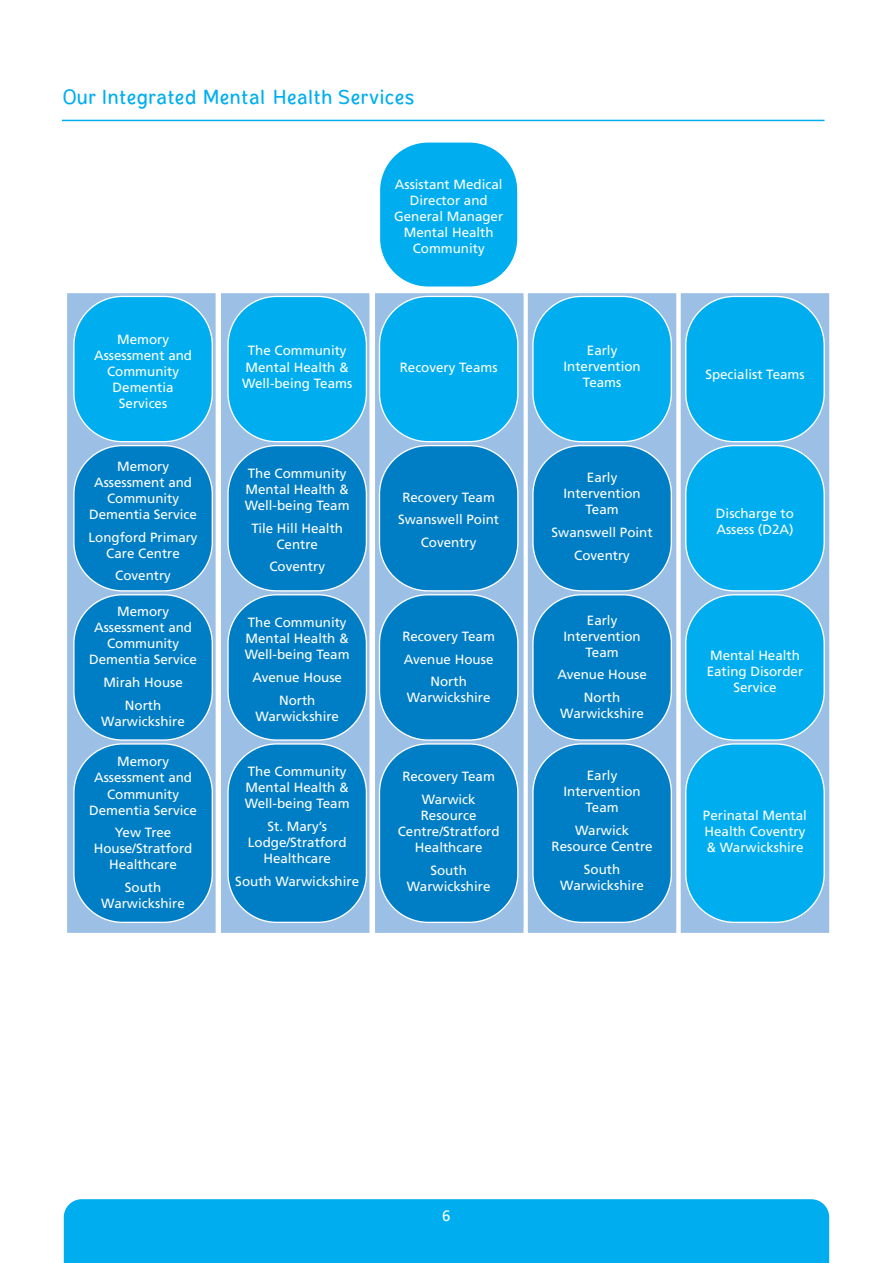
<style>
.page{position:relative;width:893px;height:1263px;background:#fff}
.page>*{position:absolute;margin:0;border:0;box-sizing:border-box;transform-origin:0 0}
.t1{font:24px "Banda Niera";color:#00aeef}
.t2{font:15px "Frutiger LT Std";color:#fff}
.t3{font:13.35px/16px "Frutiger LT Std";color:#fff;text-align:center}
</style>
<div class="page">
<div style="left:64px;top:1199px;width:765px;height:64px;background:#00aeef"></div>
<hr style="left:62px;top:120px;width:762px;height:1px;background:#00aeef">
<div style="left:66px;top:292px;width:150px;height:641px;background:#9cbfe5"></div>
<div style="left:66px;top:292px;width:151px;height:642px;border:1px solid #fff"></div>
<div style="left:220px;top:292px;width:150px;height:641px;background:#9cbfe5"></div>
<div style="left:220px;top:292px;width:151px;height:642px;border:1px solid #fff"></div>
<div style="left:374px;top:292px;width:150px;height:641px;background:#9cbfe5"></div>
<div style="left:374px;top:292px;width:151px;height:642px;border:1px solid #fff"></div>
<div style="left:527px;top:292px;width:150px;height:641px;background:#9cbfe5"></div>
<div style="left:526px;top:292px;width:152px;height:642px;border:1px solid #fff"></div>
<div style="left:680px;top:292px;width:150px;height:641px;background:#9cbfe5"></div>
<div style="left:679px;top:292px;width:152px;height:642px;border:1px solid #fff"></div>
<div style="left:74px;top:296px;width:138px;height:146px;background:#00aeef;border-radius:49px"></div>
<div style="left:73px;top:296px;width:140px;height:146px;border:1px solid #fff;border-radius:49px"></div>
<div style="left:686px;top:296px;width:138px;height:146px;background:#00aeef;border-radius:49px"></div>
<div style="left:685px;top:296px;width:140px;height:146px;border:1px solid #fff;border-radius:49px"></div>
<div style="left:228px;top:296px;width:138px;height:146px;background:#00aeef;border-radius:49px"></div>
<div style="left:227px;top:296px;width:140px;height:146px;border:1px solid #fff;border-radius:49px"></div>
<div style="left:379px;top:296px;width:139px;height:146px;background:#00aeef;border-radius:49px"></div>
<div style="left:379px;top:296px;width:140px;height:146px;border:1px solid #fff;border-radius:49px"></div>
<div style="left:379px;top:142px;width:139px;height:145px;background:#00aeef;border-radius:49px"></div>
<div style="left:379px;top:141px;width:140px;height:147px;border:1px solid #fff;border-radius:49px"></div>
<div style="left:533px;top:296px;width:138px;height:146px;background:#00aeef;border-radius:49px"></div>
<div style="left:532px;top:296px;width:140px;height:146px;border:1px solid #fff;border-radius:49px"></div>
<div style="left:74px;top:446px;width:138px;height:145px;background:#007ec5;border-radius:49px"></div>
<div style="left:73px;top:445px;width:140px;height:146px;border:1px solid #fff;border-radius:49px"></div>
<div style="left:686px;top:446px;width:138px;height:145px;background:#00aeef;border-radius:49px"></div>
<div style="left:685px;top:445px;width:140px;height:146px;border:1px solid #fff;border-radius:49px"></div>
<div style="left:228px;top:446px;width:138px;height:145px;background:#007ec5;border-radius:49px"></div>
<div style="left:227px;top:445px;width:140px;height:146px;border:1px solid #fff;border-radius:49px"></div>
<div style="left:379px;top:446px;width:139px;height:145px;background:#007ec5;border-radius:49px"></div>
<div style="left:379px;top:445px;width:140px;height:146px;border:1px solid #fff;border-radius:49px"></div>
<div style="left:533px;top:446px;width:138px;height:145px;background:#007ec5;border-radius:49px"></div>
<div style="left:532px;top:445px;width:140px;height:146px;border:1px solid #fff;border-radius:49px"></div>
<div style="left:74px;top:595px;width:138px;height:145px;background:#007ec5;border-radius:49px"></div>
<div style="left:73px;top:594px;width:140px;height:147px;border:1px solid #fff;border-radius:49px"></div>
<div style="left:228px;top:595px;width:138px;height:145px;background:#007ec5;border-radius:49px"></div>
<div style="left:227px;top:594px;width:140px;height:147px;border:1px solid #fff;border-radius:49px"></div>
<div style="left:379px;top:595px;width:139px;height:145px;background:#007ec5;border-radius:49px"></div>
<div style="left:379px;top:594px;width:140px;height:147px;border:1px solid #fff;border-radius:49px"></div>
<div style="left:533px;top:595px;width:138px;height:145px;background:#007ec5;border-radius:49px"></div>
<div style="left:532px;top:594px;width:140px;height:147px;border:1px solid #fff;border-radius:49px"></div>
<div style="left:74px;top:744px;width:138px;height:178px;background:#007ec5;border-radius:49px"></div>
<div style="left:73px;top:743px;width:140px;height:180px;border:1px solid #fff;border-radius:49px"></div>
<div style="left:228px;top:744px;width:138px;height:178px;background:#007ec5;border-radius:49px"></div>
<div style="left:227px;top:743px;width:140px;height:180px;border:1px solid #fff;border-radius:49px"></div>
<div style="left:379px;top:744px;width:139px;height:178px;background:#007ec5;border-radius:49px"></div>
<div style="left:379px;top:743px;width:140px;height:180px;border:1px solid #fff;border-radius:49px"></div>
<div style="left:533px;top:744px;width:138px;height:178px;background:#007ec5;border-radius:49px"></div>
<div style="left:532px;top:743px;width:140px;height:180px;border:1px solid #fff;border-radius:49px"></div>
<div style="left:686px;top:595px;width:138px;height:145px;background:#00aeef;border-radius:49px"></div>
<div style="left:685px;top:594px;width:140px;height:147px;border:1px solid #fff;border-radius:49px"></div>
<div style="left:686px;top:744px;width:138px;height:178px;background:#00aeef;border-radius:49px"></div>
<div style="left:685px;top:743px;width:140px;height:180px;border:1px solid #fff;border-radius:49px"></div>
<p class="t1" style="left:62px;top:85px;width:354px">Our Integrated Mental Health Services</p>
<p class="t3" style="left:94px;top:331px;width:100px">Memory<br>Assessment and<br>Community<br>Dementia<br>Services</p>
<p class="t3" style="left:89px;top:458px;width:109px">Memory<br>Assessment and<br>Community<br>Dementia Service</p>
<p class="t3" style="left:88px;top:529px;width:111px">Longford Primary<br>Care Centre</p>
<p class="t3" style="left:115px;top:568px;width:57px">Coventry</p>
<p class="t3" style="left:89px;top:603px;width:109px">Memory<br>Assessment and<br>Community<br>Dementia Service</p>
<p class="t3" style="left:103px;top:671px;width:81px;line-height:22.6px">Mirah House<br>North</p>
<p class="t3" style="left:101px;top:713px;width:85px">Warwickshire</p>
<p class="t3" style="left:89px;top:754px;width:109px">Memory<br>Assessment and<br>Community<br>Dementia Service</p>
<p class="t3" style="left:94px;top:825px;width:100px">Yew Tree<br>House/Stratford<br>Healthcare</p>
<p class="t3" style="left:101px;top:879px;width:85px">South<br>Warwickshire</p>
<p class="t3" style="left:242px;top:343px;width:112px">The Community<br>Mental Health &amp;<br>Well-being Teams</p>
<p class="t3" style="left:245px;top:465px;width:106px;text-align:left">The Community<br>Mental Health &amp;<br>Well-being Team</p>
<p class="t3" style="left:251px;top:520px;width:93px">Tile Hill Health<br>Centre</p>
<p class="t3" style="left:269px;top:559px;width:57px">Coventry</p>
<p class="t3" style="left:245px;top:614px;width:106px;text-align:left">The Community<br>Mental Health &amp;<br>Well-being Team</p>
<p class="t3" style="left:252px;top:666px;width:91px;line-height:22.6px">Avenue House<br>North</p>
<p class="t3" style="left:255px;top:708px;width:85px">Warwickshire</p>
<p class="t3" style="left:245px;top:763px;width:106px;text-align:left">The Community<br>Mental Health &amp;<br>Well-being Team</p>
<p class="t3" style="left:248px;top:818px;width:100px">St. Mary’s<br>Lodge/Stratford<br>Healthcare</p>
<p class="t3" style="left:235px;top:873px;width:125px">South Warwickshire</p>
<p class="t3" style="left:394px;top:176px;width:111px">Assistant Medical<br>Director and<br>General Manager<br>Mental Health<br>Community</p>
<p class="t3" style="left:400px;top:360px;width:99px">Recovery Teams</p>
<p class="t3" style="left:398px;top:486px;width:103px;line-height:22.6px">Recovery Team<br>Swanswell Point<br>Coventry</p>
<p class="t3" style="left:402px;top:625px;width:94px;line-height:22.6px">Recovery Team<br>Avenue House<br>North</p>
<p class="t3" style="left:407px;top:690px;width:85px">Warwickshire</p>
<p class="t3" style="left:402px;top:765px;width:94px;line-height:22.6px">Recovery Team<br>Warwick</p>
<p class="t3" style="left:398px;top:807px;width:103px">Resource<br>Centre/Stratford<br>Healthcare</p>
<p class="t3" style="left:407px;top:862px;width:85px">South<br>Warwickshire</p>
<p class="t3" style="left:563px;top:342px;width:79px">Early<br>Intervention<br>Teams</p>
<p class="t3" style="left:563px;top:470px;width:79px">Early<br>Intervention<br>Team</p>
<p class="t3" style="left:552px;top:521px;width:103px;line-height:22.6px">Swanswell Point<br>Coventry</p>
<p class="t3" style="left:563px;top:612px;width:79px">Early<br>Intervention<br>Team</p>
<p class="t3" style="left:557px;top:663px;width:91px;line-height:22.6px">Avenue House<br>North</p>
<p class="t3" style="left:560px;top:705px;width:85px">Warwickshire</p>
<p class="t3" style="left:563px;top:767px;width:79px">Early<br>Intervention<br>Team</p>
<p class="t3" style="left:552px;top:822px;width:103px">Warwick<br>Resource Centre</p>
<p class="t3" style="left:560px;top:861px;width:85px">South<br>Warwickshire</p>
<p class="t3" style="left:705px;top:366px;width:101px">Specialist Teams</p>
<p class="t3" style="left:716px;top:506px;width:79px;text-align:left">Discharge to<br>Assess (D2A)</p>
<p class="t3" style="left:707px;top:647px;width:98px">Mental Health<br>Eating Disorder<br>Service</p>
<p class="t3" style="left:703px;top:807px;width:106px;text-align:justify">Perinatal Mental Health Coventry &amp; Warwickshire</p>
<p class="t2" style="left:442px;top:1207px;width:10px">6</p>
</div>
